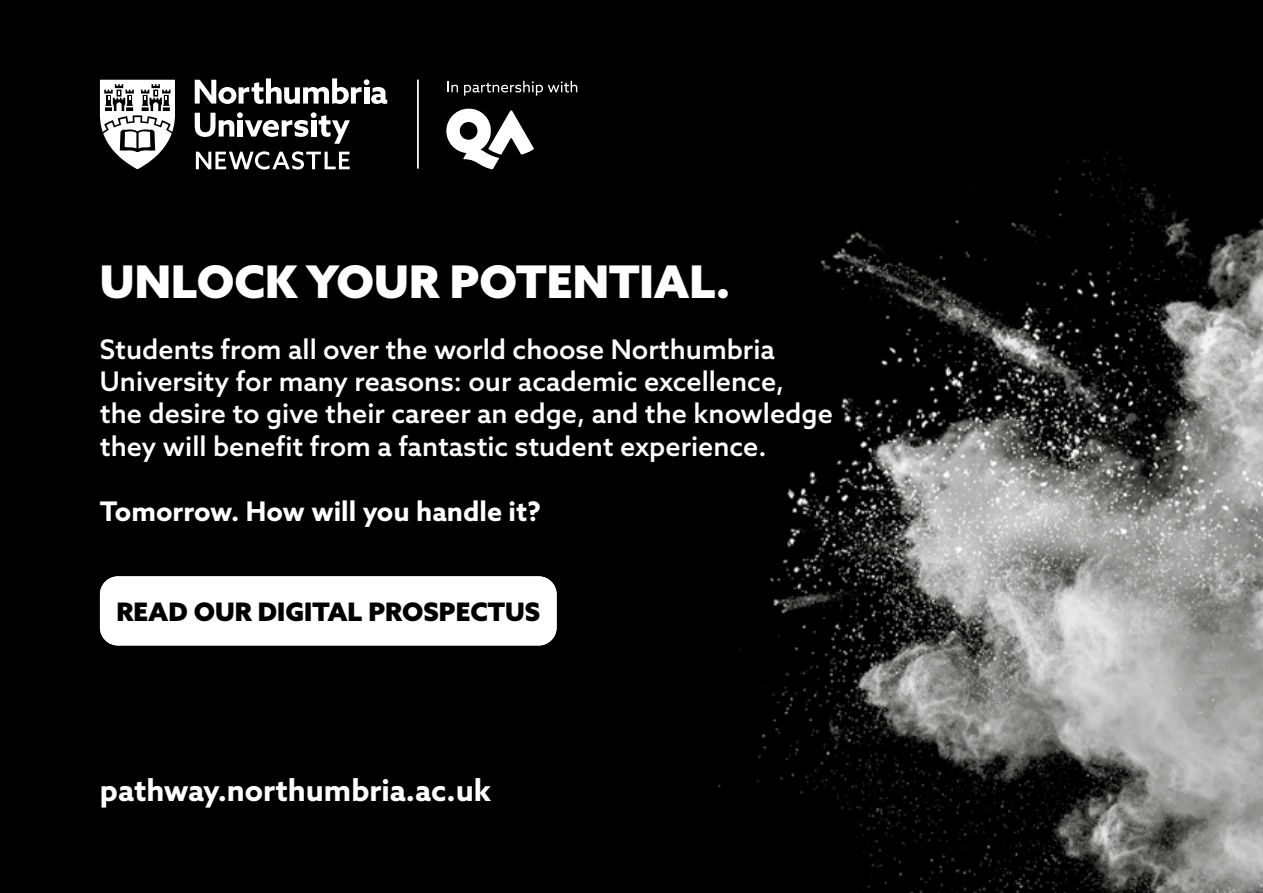
<style>
.page{position:relative;width:1263px;height:893px;background:#fff}
.page>*{position:absolute;margin:0;border:0;box-sizing:border-box;transform-origin:0 0}
.t1{font:900 45px "Azo Sans";color:#fff}
.t2{font:700 30px "Azo Sans";color:#fff}
.t3{font:900 30px "Azo Sans";color:#000}
.t4{font:500 27px/32.4px "Azo Sans";color:#fff}
.t5{font:700 27px "Azo Sans";color:#fff}
.t6{font:900 25.5px "Azo Sans";color:#000}
</style>
<div class="page">
<img style="left:0;top:0;width:1263px;height:893px">
<svg style="left:195px;top:78px;width:192px;height:26px"></svg>
<svg style="left:195px;top:112px;width:155px;height:32px"></svg>
<svg style="left:196px;top:151px;width:154px;height:19px"></svg>
<svg style="left:100px;top:80px;width:75px;height:90px"></svg>
<hr style="left:417px;top:80px;width:2px;height:89px;background:#fff">
<svg style="left:446px;top:106px;width:88px;height:63px"></svg>
<svg style="left:448px;top:81px;width:10px;height:11px"></svg>
<svg style="left:464px;top:81px;width:113px;height:15px"></svg>
<div style="left:132px;top:601px;width:411px;height:45px;background:#bababa"></div>
<div style="left:100px;top:576px;width:457px;height:69px;background:#fff;border-radius:18px"></div>
<h1 class="t1" style="left:100px;top:252px;width:632px">UNLOCK YOUR POTENTIAL.</h1>
<p class="t4" style="left:100px;top:332px;width:734px">Students from all over the world choose Northumbria University for many reasons: our academic excellence, the desire to give their career an edge, and the knowledge they will benefit from a fantastic student experience.</p>
<p class="t5" style="left:100px;top:493px;width:443px">Tomorrow. How will you handle it?</p>
<p class="t3" style="left:129px;top:593px;width:400px">Read our digital prospectus</p>
<p class="t6" style="left:116px;top:595px;width:425px">READ OUR DIGITAL PROSPECTUS</p>
<p class="t2" style="left:100px;top:771px;width:393px">pathway.northumbria.ac.uk</p>
</div>
